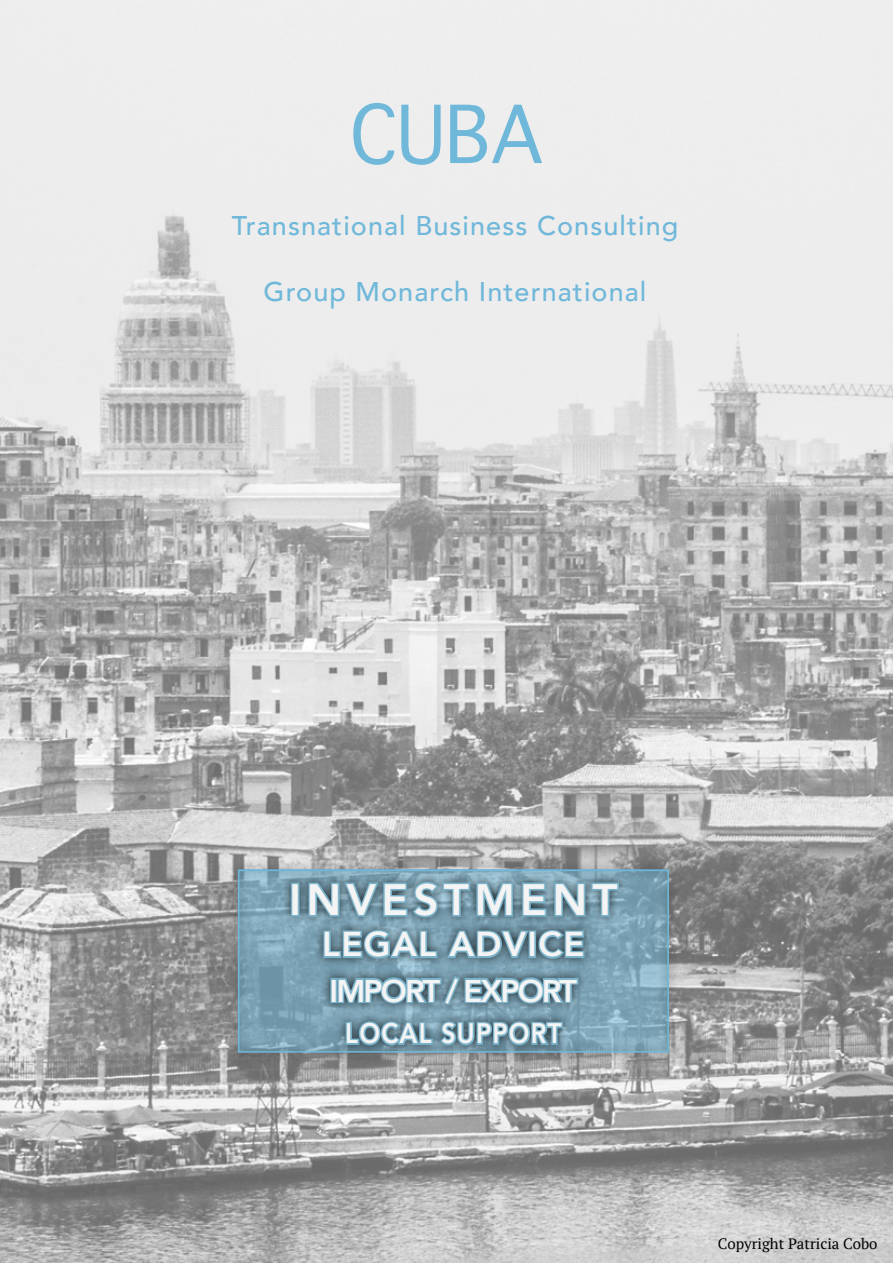
<style>
.page{position:relative;width:893px;height:1263px;background:#fff}
.page>*{position:absolute;margin:0;border:0;box-sizing:border-box;transform-origin:0 0}
.t1{font:77.1px "Geneva";color:#70b8da;scale:.93 1}
.t2{font:800 43.95px "Avenir";letter-spacing:.12em;color:#f4f4f4}
.t3{font:800 34.5px "Avenir";letter-spacing:.04em;color:#f4f4f4}
.t4{font:800 31.35px "Avenir";letter-spacing:-.06em;color:#f4f4f4}
.t5{font:800 28.2px "Avenir";letter-spacing:.05em;color:#f4f4f4;scale:.88 1}
.t6{font:500 27px "Avenir";letter-spacing:.04em;color:#70b8da}
.t7{font:15px "PT Serif";color:#000}
</style>
<div class="page">
<img style="left:0;top:0;width:893px;height:1263px">
<div style="left:228px;top:860px;width:450px;height:202px;background:#000;opacity:.75"></div>
<div style="left:291px;top:882px;width:9px;height:35px;border:3px solid #79b2c9"></div>
<svg style="left:307px;top:879px;width:207px;height:40px;background:#6c92a3"></svg>
<svg style="left:521px;top:881px;width:100px;height:37px;background:#6d94a5"></svg>
<svg style="left:322px;top:928px;width:264px;height:79px;background:#6d95a7"></svg>
<svg style="left:344px;top:1018px;width:220px;height:30px;background:#6b96a8"></svg>
<div style="left:238px;top:870px;width:431px;height:183px;border:2px solid #70b8da"></div>
<h1 class="t1" style="left:350px;top:91px;width:209px">CUBA</h1>
<p class="t6" style="left:232px;top:203px;width:448px">Transnational Business Consulting</p>
<p class="t6" style="left:264px;top:269px;width:384px">Group Monarch International</p>
<h2 class="t2" style="left:289px;top:865px;width:330px">INVESTMENT</h2>
<p class="t3" style="left:322px;top:918px;width:264px">LEGAL ADVICE</p>
<p class="t4" style="left:330px;top:966px;width:249px">IMPORT / EXPORT</p>
<p class="t5" style="left:345px;top:1011px;width:247px">LOCAL SUPPORT</p>
<p class="t7" style="left:718px;top:1234px;width:161px">Copyright Patricia Cobo</p>
</div>
